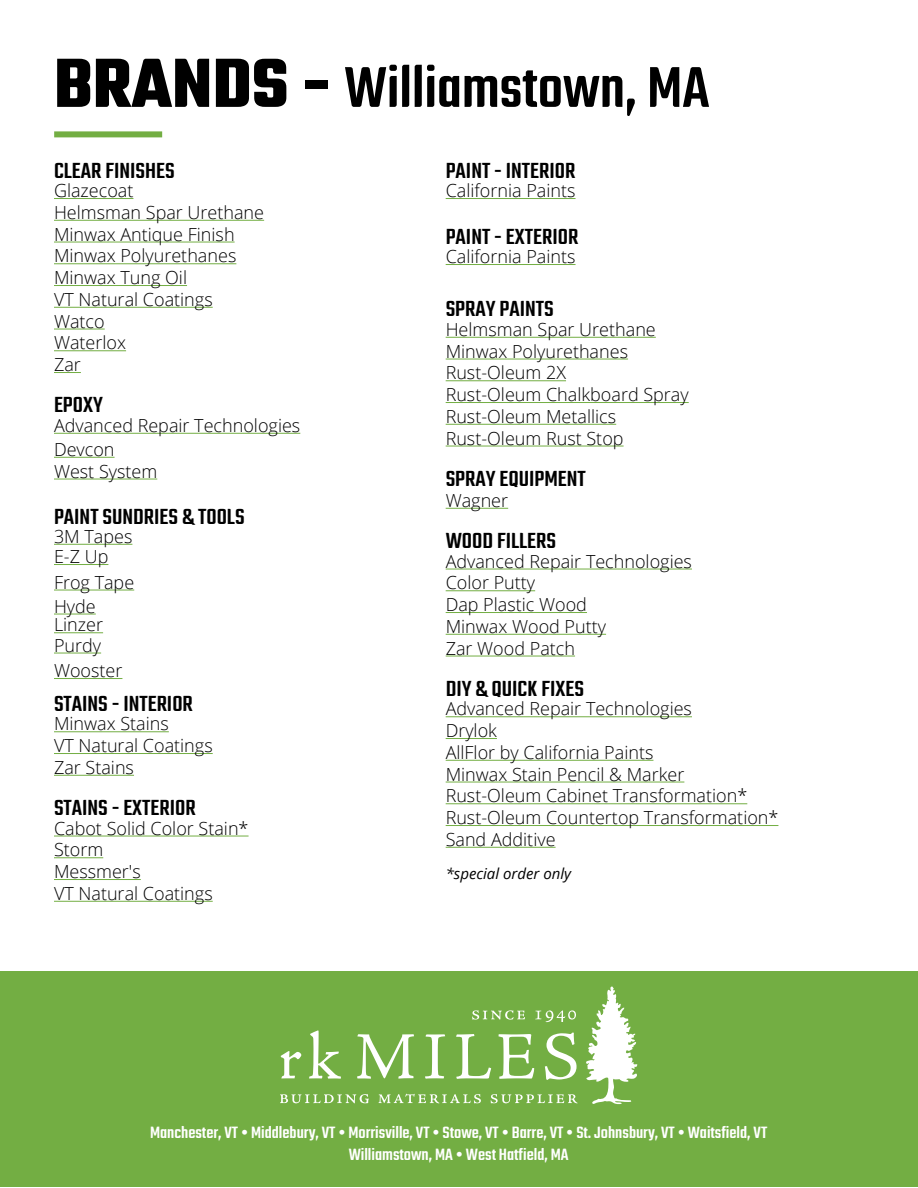
<style>
.page{position:relative;width:918px;height:1188px;background:#fff}
.page>*{position:absolute;margin:0;border:0;box-sizing:border-box;transform-origin:0 0}
.t1{font:500 63px "Industrial";color:#000}
.t2{font:500 24px "Industrial";color:#000}
.t3{font:300 18px/21.8px "Open Sans";color:#000}
.t4{font:500 18px/21.6px "Industrial";color:#fff;text-align:center}
.t5{font:italic 15px "Open Sans";color:#000}
.s1{font-weight:700;font-size:75px}
</style>
<div class="page">
<div style="left:0;top:971px;width:918px;height:216px;background:#73ae43"></div>
<div style="left:54px;top:131px;width:108px;height:6px;background:#73ae43"></div>
<svg style="left:280px;top:1094px;width:89px;height:9px"></svg>
<svg style="left:379px;top:1094px;width:102px;height:9px"></svg>
<svg style="left:491px;top:1094px;width:87px;height:9px"></svg>
<svg style="left:472px;top:1010px;width:53px;height:10px"></svg>
<svg style="left:535px;top:1010px;width:41px;height:12px"></svg>
<svg style="left:281px;top:1051px;width:20px;height:27px"></svg>
<svg style="left:309px;top:1030px;width:32px;height:49px"></svg>
<svg style="left:357px;top:1034px;width:57px;height:45px"></svg>
<svg style="left:425px;top:1034px;width:20px;height:45px"></svg>
<svg style="left:456px;top:1034px;width:35px;height:45px"></svg>
<svg style="left:499px;top:1034px;width:35px;height:45px"></svg>
<svg style="left:545px;top:1033px;width:32px;height:47px"></svg>
<svg style="left:586px;top:987px;width:51px;height:117px"></svg>
<hr style="left:54px;top:198px;width:79px;height:1px;background:#73ae43">
<hr style="left:54px;top:220px;width:210px;height:1px;background:#73ae43">
<hr style="left:54px;top:242px;width:181px;height:1px;background:#73ae43">
<hr style="left:54px;top:263px;width:182px;height:1px;background:#73ae43">
<hr style="left:54px;top:285px;width:133px;height:1px;background:#73ae43">
<hr style="left:54px;top:307px;width:159px;height:1px;background:#73ae43">
<hr style="left:54px;top:329px;width:51px;height:1px;background:#73ae43">
<hr style="left:54px;top:350px;width:72px;height:1px;background:#73ae43">
<svg style="left:54px;top:372px;width:27px;height:1px"></svg>
<hr style="left:54px;top:433px;width:246px;height:1px;background:#73ae43">
<hr style="left:54px;top:457px;width:61px;height:1px;background:#73ae43">
<hr style="left:54px;top:479px;width:103px;height:1px;background:#73ae43">
<hr style="left:54px;top:544px;width:78px;height:1px;background:#73ae43">
<hr style="left:54px;top:564px;width:54px;height:1px;background:#73ae43">
<hr style="left:54px;top:590px;width:80px;height:1px;background:#73ae43">
<hr style="left:54px;top:614px;width:42px;height:1px;background:#73ae43">
<hr style="left:54px;top:632px;width:49px;height:1px;background:#73ae43">
<hr style="left:54px;top:653px;width:47px;height:1px;background:#73ae43">
<hr style="left:54px;top:678px;width:68px;height:1px;background:#73ae43">
<hr style="left:54px;top:731px;width:115px;height:1px;background:#73ae43">
<hr style="left:54px;top:753px;width:159px;height:1px;background:#73ae43">
<hr style="left:54px;top:775px;width:80px;height:1px;background:#73ae43">
<hr style="left:54px;top:836px;width:195px;height:1px;background:#73ae43">
<hr style="left:54px;top:857px;width:49px;height:1px;background:#73ae43">
<hr style="left:54px;top:879px;width:87px;height:1px;background:#73ae43">
<hr style="left:54px;top:901px;width:159px;height:1px;background:#73ae43">
<hr style="left:446px;top:198px;width:130px;height:1px;background:#73ae43">
<hr style="left:446px;top:264px;width:130px;height:1px;background:#73ae43">
<hr style="left:446px;top:337px;width:210px;height:1px;background:#73ae43">
<hr style="left:446px;top:359px;width:182px;height:1px;background:#73ae43">
<hr style="left:446px;top:380px;width:120px;height:1px;background:#73ae43">
<hr style="left:446px;top:402px;width:243px;height:1px;background:#73ae43">
<hr style="left:446px;top:424px;width:170px;height:1px;background:#73ae43">
<hr style="left:446px;top:446px;width:178px;height:1px;background:#73ae43">
<hr style="left:446px;top:508px;width:62px;height:1px;background:#73ae43">
<hr style="left:446px;top:569px;width:246px;height:1px;background:#73ae43">
<hr style="left:446px;top:590px;width:89px;height:1px;background:#73ae43">
<hr style="left:446px;top:612px;width:141px;height:1px;background:#73ae43">
<hr style="left:446px;top:634px;width:160px;height:1px;background:#73ae43">
<hr style="left:446px;top:656px;width:129px;height:1px;background:#73ae43">
<hr style="left:446px;top:716px;width:246px;height:1px;background:#73ae43">
<hr style="left:446px;top:738px;width:51px;height:1px;background:#73ae43">
<hr style="left:446px;top:760px;width:207px;height:1px;background:#73ae43">
<hr style="left:446px;top:782px;width:238px;height:1px;background:#73ae43">
<hr style="left:446px;top:803px;width:301px;height:1px;background:#73ae43">
<hr style="left:446px;top:825px;width:332px;height:1px;background:#73ae43">
<hr style="left:446px;top:847px;width:110px;height:1px;background:#73ae43">
<h1 class="t1" style="left:54px;top:63px;width:657px"><span class="s1">BRANDS -</span> Williamstown, MA</h1>
<h2 class="t2" style="left:54px;top:161px;width:122px">CLEAR FINISHES</h2>
<p class="t3" style="left:54px;top:182px;width:212px">Glazecoat<br>Helmsman Spar Urethane<br>Minwax Antique Finish<br>Minwax Polyurethanes<br>Minwax Tung Oil<br>VT Natural Coatings<br>Watco<br>Waterlox<br>Zar</p>
<h2 class="t2" style="left:54px;top:396px;width:50px">EPOXY</h2>
<p class="t3" style="left:54px;top:415px;width:248px;line-height:24px">Advanced Repair Technologies<br>Devcon</p>
<p class="t3" style="left:54px;top:462px;width:105px">West System</p>
<h2 class="t2" style="left:54px;top:507px;width:192px">PAINT SUNDRIES &amp; TOOLS</h2>
<p class="t3" style="left:54px;top:528px;width:80px;line-height:20.2px">3M Tapes<br>E-Z Up</p>
<p class="t3" style="left:54px;top:572px;width:82px;line-height:24px">Frog Tape<br>Hyde</p>
<p class="t3" style="left:54px;top:617px;width:51px;line-height:20.2px">Linzer<br>Purdy</p>
<p class="t3" style="left:54px;top:662px;width:70px">Wooster</p>
<h2 class="t2" style="left:54px;top:694px;width:140px">STAINS - INTERIOR</h2>
<p class="t3" style="left:54px;top:715px;width:160px">Minwax Stains<br>VT Natural Coatings<br>Zar Stains</p>
<h2 class="t2" style="left:54px;top:798px;width:143px">STAINS - EXTERIOR</h2>
<p class="t3" style="left:54px;top:819px;width:196px">Cabot Solid Color Stain*<br>Storm<br>Messmer's<br>VT Natural Coatings</p>
<h2 class="t2" style="left:446px;top:161px;width:131px">PAINT - INTERIOR</h2>
<p class="t3" style="left:446px;top:182px;width:131px">California Paints</p>
<h2 class="t2" style="left:446px;top:227px;width:134px">PAINT - EXTERIOR</h2>
<p class="t3" style="left:446px;top:248px;width:131px">California Paints</p>
<h2 class="t2" style="left:446px;top:300px;width:110px">SPRAY PAINTS</h2>
<p class="t3" style="left:446px;top:320px;width:245px">Helmsman Spar Urethane<br>Minwax Polyurethanes<br>Rust-Oleum 2X<br>Rust-Oleum Chalkboard Spray<br>Rust-Oleum Metallics<br>Rust-Oleum Rust Stop</p>
<h2 class="t2" style="left:446px;top:469px;width:142px">SPRAY EQUIPMENT</h2>
<p class="t3" style="left:446px;top:491px;width:64px">Wagner</p>
<h2 class="t2" style="left:446px;top:531px;width:112px">WOOD FILLERS</h2>
<p class="t3" style="left:446px;top:552px;width:248px">Advanced Repair Technologies<br>Color Putty<br>Dap Plastic Wood<br>Minwax Wood Putty<br>Zar Wood Patch</p>
<h2 class="t2" style="left:446px;top:679px;width:140px">DIY &amp; QUICK FIXES</h2>
<p class="t3" style="left:446px;top:700px;width:334px">Advanced Repair Technologies<br>Drylok<br>AllFlor by California Paints<br>Minwax Stain Pencil &amp; Marker<br>Rust-Oleum Cabinet Transformation*<br>Rust-Oleum Countertop Transformation*<br>Sand Additive</p>
<p class="t5" style="left:446px;top:867px;width:127px">*special order only</p>
<p class="t4" style="left:150px;top:1122px;width:619px">Manchester, VT • Middlebury, VT • Morrisville, VT • Stowe, VT • Barre, VT • St. Johnsbury, VT • Waitsfield, VT<br>Williamstown, MA • West Hatfield, MA</p>
</div>
